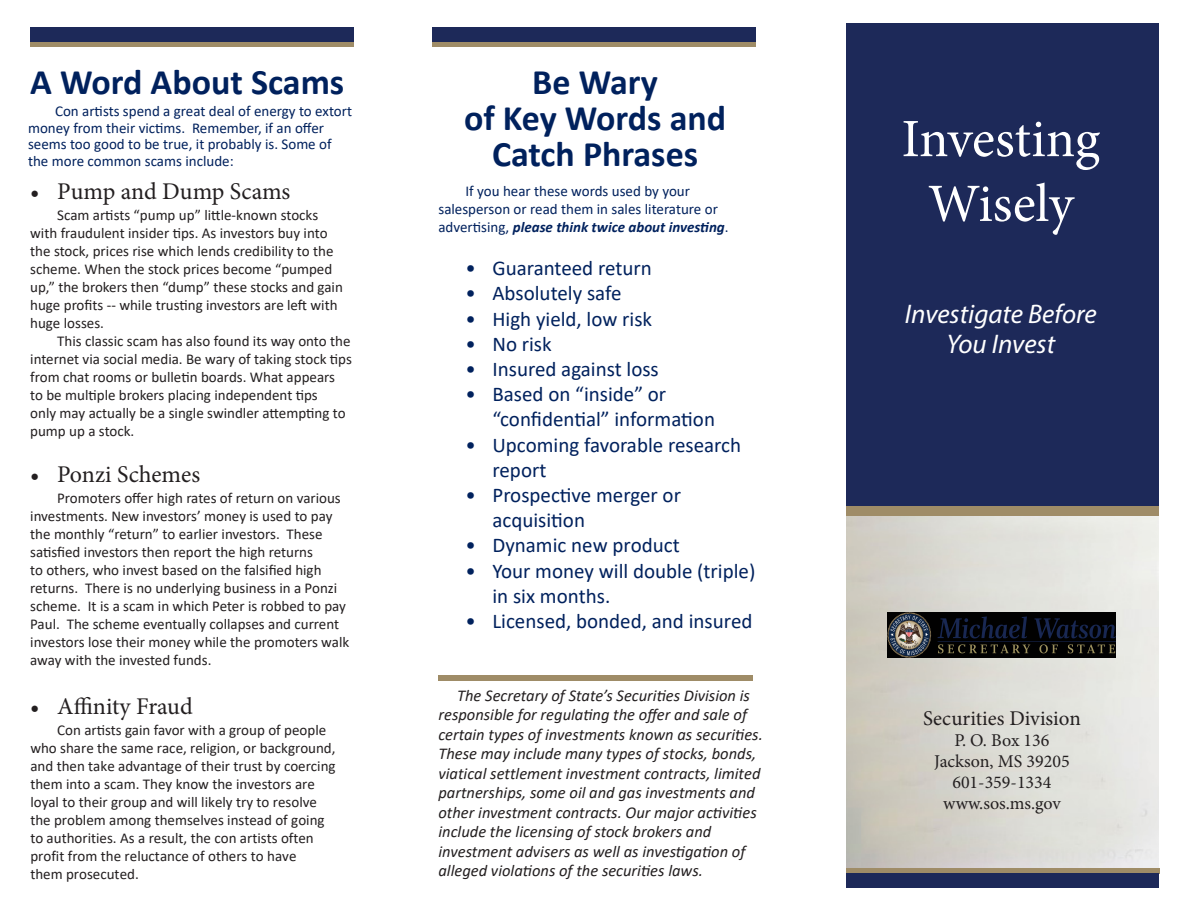
<style>
.page{position:relative;width:1188px;height:918px;background:#fff}
.page>*{position:absolute;margin:0;border:0;box-sizing:border-box;transform-origin:0 0}
.t1{font:54px/64.8px "Minion Pro";letter-spacing:-.005em;color:#fff;text-align:center}
.t2{font:700 36px/36px "Calibri";color:#00215d;text-align:center}
.t3{font:italic 27px/30px "Myriad Pro";color:#fff;text-align:center}
.t4{font:24px "Minion Pro";color:#231f20}
.t5{font:21px/25.2px "Calibri";color:#00215d}
.t6{font:21px "Minion Pro";color:#231f20}
.t7{font:18px/21px "Minion Pro";color:#231f20;text-align:center}
.t8{font:italic 16.5px/19.5px "Calibri";color:#231f20}
.t9{font:15px/18px "Calibri";color:#231f20}
.t10{font:15px/16.5px "Calibri";color:#00215d}
.s1{font-weight:700;font-style:italic}
</style>
<div class="page">
<div style="left:846px;top:24px;width:312px;height:486px;background:#1d2959"></div>
<img style="left:846px;top:516px;width:312px;height:352px">
<div style="left:438px;top:675px;width:315px;height:6px;background:#9f8c67"></div>
<div style="left:30px;top:41px;width:324px;height:6px;background:#9f8c67"></div>
<div style="left:432px;top:41px;width:324px;height:6px;background:#9f8c67"></div>
<div style="left:846px;top:507px;width:312px;height:9px;background:#9f8c67"></div>
<div style="left:30px;top:27px;width:324px;height:15px;background:#1d2959"></div>
<div style="left:432px;top:27px;width:324px;height:15px;background:#1d2959"></div>
<div style="left:846px;top:868px;width:313px;height:6px;background:#9f8c67"></div>
<div style="left:846px;top:873px;width:312px;height:15px;background:#1d2959"></div>
<img style="left:887px;top:613px;width:229px;height:44px">
<h2 class="t2" style="left:30px;top:64px;width:316px">A Word About Scams</h2>
<p class="t10" style="left:28px;top:102px;width:325px;text-indent:27px">Con artists spend a great deal of energy to extort money from their victims. Remember, if an offer seems too good to be true, it probably is. Some of the more common scams include:</p>
<h3 class="t4" style="left:30px;top:175px;width:262px">• Pump and Dump Scams</h3>
<p class="t9" style="left:30px;top:206px;width:314px;text-indent:27px">Scam artists “pump up” little-known stocks with fraudulent insider tips. As investors buy into the stock, prices rise which lends credibility to the scheme. When the stock prices become “pumped up,” the brokers then “dump” these stocks and gain huge profits -- while trusting investors are left with huge losses.</p>
<p class="t9" style="left:30px;top:332px;width:323px;text-indent:27px">This classic scam has also found its way onto the internet via social media. Be wary of taking stock tips from chat rooms or bulletin boards. What appears<br>to be multiple brokers placing independent tips<br>only may actually be a single swindler attempting to pump up a stock.</p>
<h3 class="t4" style="left:30px;top:458px;width:171px">• Ponzi Schemes</h3>
<p class="t9" style="left:30px;top:488px;width:321px;text-indent:27px">Promoters offer high rates of return on various investments. New investors’ money is used to pay the monthly “return” to earlier investors. These satisfied investors then report the high returns<br>to others, who invest based on the falsified high returns. There is no underlying business in a Ponzi scheme. It is a scam in which Peter is robbed to pay Paul. The scheme eventually collapses and current investors lose their money while the promoters walk away with the invested funds.</p>
<h3 class="t4" style="left:30px;top:690px;width:164px">• Affinity Fraud</h3>
<p class="t9" style="left:30px;top:721px;width:307px;text-indent:27px">Con artists gain favor with a group of people who share the same race, religion, or background, and then take advantage of their trust by coercing them into a scam. They know the investors are loyal to their group and will likely try to resolve the problem among themselves instead of going to authorities. As a result, the con artists often profit from the reluctance of others to have<br>them prosecuted.</p>
<h2 class="t2" style="left:464px;top:64px;width:264px">Be Wary<br>of Key Words and<br>Catch Phrases</h2>
<p class="t10" style="left:438px;top:182px;width:292px;line-height:18px;text-indent:27px">If you hear these words used by your salesperson or read them in sales literature or advertising, <span class="s1">please think twice about investing</span>.</p>
<h3 class="t5" style="left:465px;top:255px;width:188px">• Guaranteed return</h3>
<h3 class="t5" style="left:465px;top:280px;width:158px">• Absolutely safe</h3>
<h3 class="t5" style="left:465px;top:305px;width:188px">• High yield, low risk</h3>
<h3 class="t5" style="left:465px;top:331px;width:88px">• No risk</h3>
<h3 class="t5" style="left:465px;top:356px;width:195px">• Insured against loss</h3>
<h3 class="t5" style="left:492px;top:381px;width:224px;text-indent:-27px">• Based on “inside” or “confidential” information</h3>
<h3 class="t5" style="left:492px;top:431px;width:250px;text-indent:-27px">• Upcoming favorable research report</h3>
<h3 class="t5" style="left:492px;top:482px;width:190px;text-indent:-27px">• Prospective merger or acquisition</h3>
<h3 class="t5" style="left:465px;top:532px;width:216px">• Dynamic new product</h3>
<h3 class="t5" style="left:492px;top:557px;width:264px;text-indent:-27px">• Your money will double (triple) in six months.</h3>
<h3 class="t5" style="left:465px;top:608px;width:289px">• Licensed, bonded, and insured</h3>
<p class="t8" style="left:438px;top:685px;width:326px;text-indent:19px">The Secretary of State’s Securities Division is responsible for regulating the offer and sale of certain types of investments known as securities.<br>These may include many types of stocks, bonds, viatical settlement investment contracts, limited partnerships, some oil and gas investments and other investment contracts. Our major activities include the licensing of stock brokers and investment advisers as well as investigation of alleged violations of the securities laws.</p>
<h1 class="t1" style="left:902px;top:107px;width:200px">Investing<br>Wisely</h1>
<h3 class="t3" style="left:905px;top:298px;width:193px">Investigate Before<br>You Invest</h3>
<h3 class="t6" style="left:923px;top:704px;width:159px">Securities Division</h3>
<p class="t7" style="left:934px;top:730px;width:137px">P. O. Box 136<br>Jackson, MS 39205<br>601-359-1334 www.sos.ms.gov</p>
</div>
